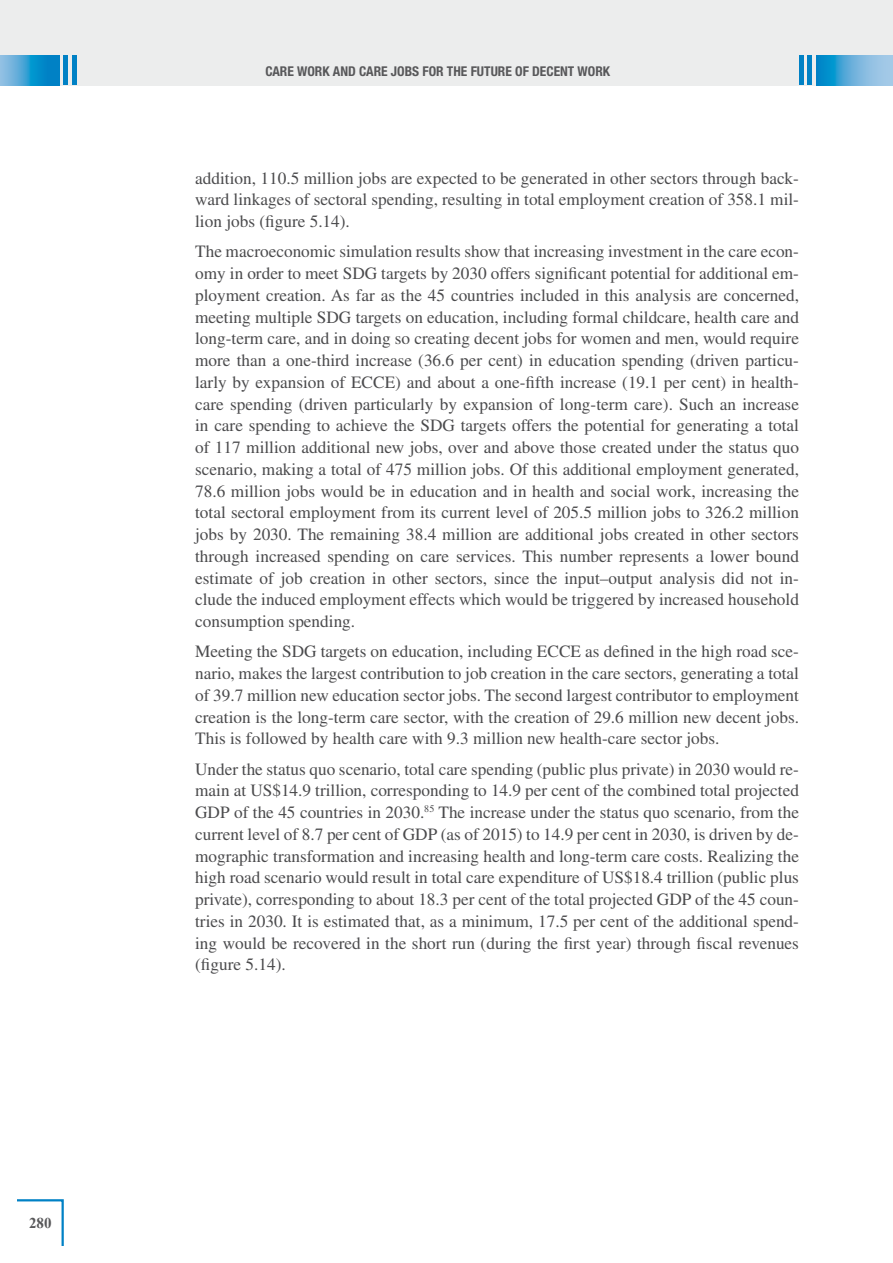
<style>
.page{position:relative;width:893px;height:1263px;background:#fff}
.page>*{position:absolute;margin:0;border:0;box-sizing:border-box;transform-origin:0 0}
.t1{font:17.25px/21.8px "Times";color:#4b4b4d;text-align:justify}
.t2{font:700 15px "Times New Roman";color:#58585a}
.t3{font:700 condensed 13.5px "Helvetica Neue LT Std";color:#58585a}
</style>
<div class="page">
<div style="left:0;top:0;width:893px;height:85px;background:#eceded"></div>
<svg style="left:17px;top:1199px;width:47px;height:47px"></svg>
<svg style="left:0;top:55px;width:60px;height:30px;background:#329cd1"></svg>
<svg style="left:816px;top:55px;width:77px;height:30px;background:#5cadda"></svg>
<hr style="left:64px;top:55px;width:4px;height:30px;background:#0081c5">
<hr style="left:799px;top:55px;width:4px;height:30px;background:#0081c5">
<div style="left:72px;top:55px;width:5px;height:30px;background:#0081c5"></div>
<div style="left:807px;top:55px;width:5px;height:30px;background:#0081c5"></div>
<p class="t2" style="left:29px;top:1212px;width:24px">280</p>
<p class="t3" style="left:265px;top:63px;width:346px">CARE WORK AND CARE JOBS FOR THE FUTURE OF DECENT WORK</p>
<p class="t1" style="left:195px;top:167px;width:605px">addition, 110.5 million jobs are expected to be generated in other sectors through back&shy;ward linkages of sectoral spending, resulting in total employment creation of 358.1 mil&shy;lion jobs (figure 5.14).</p>
<p class="t1" style="left:195px;top:241px;width:605px">The macroeconomic simulation results show that increasing investment in the care econ&shy;omy in order to meet SDG targets by 2030 offers significant potential for additional em&shy;ployment creation. As far as the 45 countries included in this analysis are concerned, meeting multiple SDG targets on education, including formal childcare, health care and long-term care, and in doing so creating decent jobs for women and men, would require more than a one-third increase (36.6 per cent) in education spending (driven particu&shy;larly by expansion of ECCE) and about a one-fifth increase (19.1 per cent) in health&shy;care spending (driven particularly by expansion of long-term care). Such an increase in care spending to achieve the SDG targets offers the potential for generating a total of 117 million additional new jobs, over and above those created under the status quo scenario, making a total of 475 million jobs. Of this additional employment generated, 78.6 million jobs would be in education and in health and social work, increasing the total sectoral employment from its current level of 205.5 million jobs to 326.2 million jobs by 2030. The remaining 38.4 million are additional jobs created in other sectors through increased spending on care services. This number represents a lower bound estimate of job creation in other sectors, since the input–output analysis did not in&shy;clude the induced employment effects which would be triggered by increased household consumption spending.</p>
<p class="t1" style="left:195px;top:641px;width:605px">Meeting the SDG targets on education, including ECCE as defined in the high road sce&shy;nario, makes the largest contribution to job creation in the care sectors, generating a total of 39.7 million new education sector jobs. The second largest contributor to employment creation is the long-term care sector, with the creation of 29.6 million new decent jobs.<br>This is followed by health care with 9.3 million new health-care sector jobs.</p>
<p class="t1" style="left:195px;top:758px;width:605px">Under the status quo scenario, total care spending (public plus private) in 2030 would re&shy;main at US$14.9 trillion, corresponding to 14.9 per cent of the combined total projected GDP of the 45 countries in 2030.<sup>85</sup> The increase under the status quo scenario, from the current level of 8.7 per cent of GDP (as of 2015) to 14.9 per cent in 2030, is driven by de&shy;mographic transformation and increasing health and long-term care costs. Realizing the high road scenario would result in total care expenditure of US$18.4 trillion (public plus private), corresponding to about 18.3 per cent of the total projected GDP of the 45 coun&shy;tries in 2030. It is estimated that, as a minimum, 17.5 per cent of the additional spend&shy;ing would be recovered in the short run (during the first year) through fiscal revenues (figure 5.14).</p>
</div>
